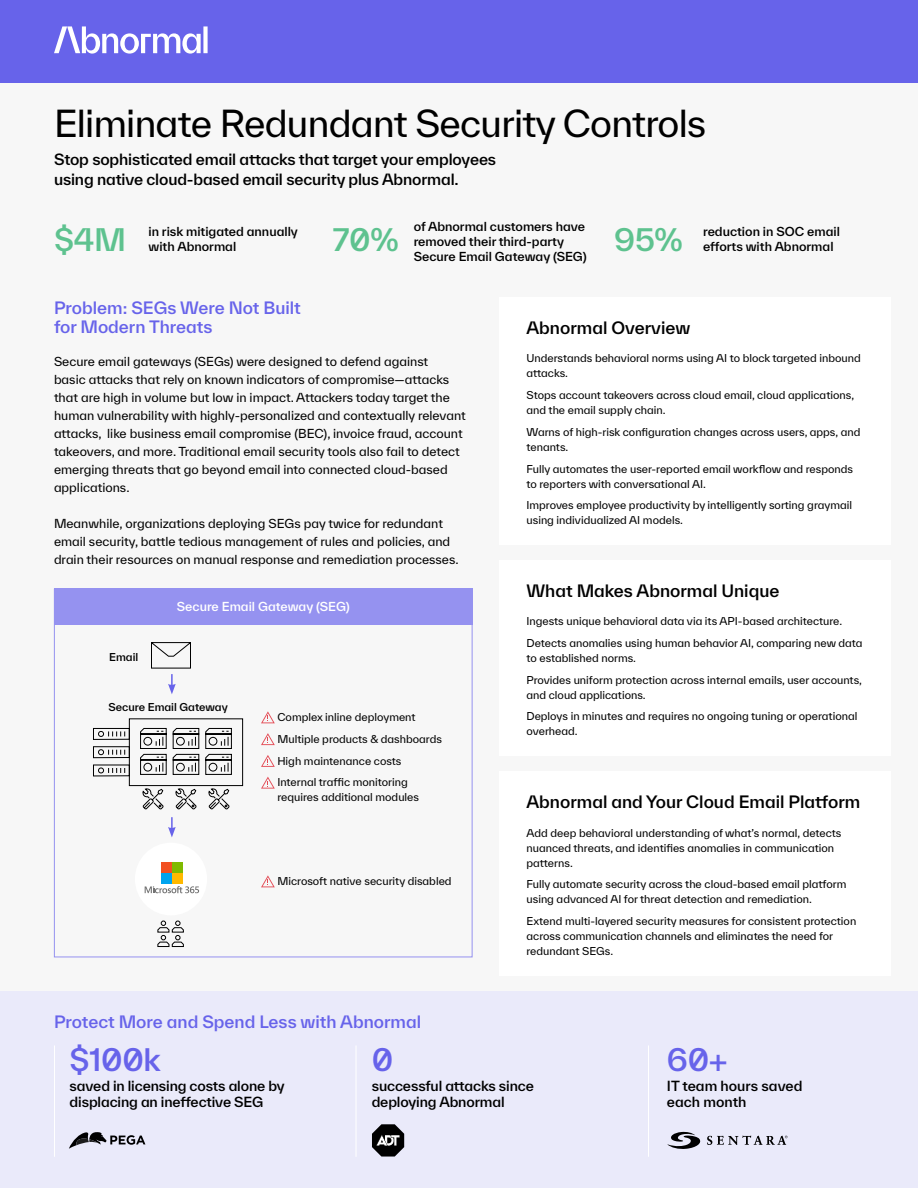
<style>
.page{position:relative;width:918px;height:1188px;background:#f7f7f7}
.page>*{position:absolute;margin:0;border:0;box-sizing:border-box;transform-origin:0 0}
.t1{font:36px "TWK Everett";letter-spacing:-.02em;color:#000}
.t2{font:500 30px "TWK Everett";color:#5ec28f}
.t3{font:500 30px "TWK Everett";letter-spacing:-.01em;color:#6763ea}
.t4{font:500 16.5px/19.8px "TWK Everett";color:#6763ea}
.t5{font:500 16.5px "TWK Everett";color:#000}
.t6{font:500 15px/19.5px "TWK Everett";letter-spacing:-.01em;color:#000}
.t7{font:500 13.5px/16.5px "TWK Everett";letter-spacing:-.01em;color:#000}
.t8{font:12px/18px "TWK Everett";color:#000}
.t9{font:500 12px/15px "TWK Everett";color:#000}
.t10{font:500 12px "TWK Everett";color:#fff}
.t11{font:10.5px/15px "TWK Everett";color:#000}
.t12{font:500 10.5px "TWK Everett";color:#000}
</style>
<div class="page">
<div style="left:0;top:0;width:918px;height:82px;background:#6763ea"></div>
<svg style="left:54px;top:26px;width:154px;height:28px"></svg>
<div style="left:500px;top:297px;width:391px;height:248px;background:#fff"></div>
<svg style="left:261px;top:711px;width:14px;height:12px"></svg>
<svg style="left:261px;top:733px;width:14px;height:12px"></svg>
<svg style="left:261px;top:755px;width:14px;height:12px"></svg>
<svg style="left:261px;top:777px;width:14px;height:12px"></svg>
<svg style="left:261px;top:875px;width:14px;height:12px"></svg>
<div style="left:54px;top:589px;width:418px;height:36px;background:#9592f0"></div>
<div style="left:500px;top:560px;width:391px;height:196px;background:#fff"></div>
<div style="left:500px;top:771px;width:391px;height:204px;background:#fff"></div>
<div style="left:0;top:991px;width:918px;height:197px;background:#eaeafa"></div>
<hr style="left:648px;top:1045px;width:1px;height:112px;background:#fff">
<hr style="left:356px;top:1045px;width:1px;height:112px;background:#fff">
<hr style="left:54px;top:1045px;width:1px;height:112px;background:#fff">
<svg style="left:168px;top:817px;width:8px;height:20px"></svg>
<div style="left:135px;top:843px;width:72px;height:72px;background:#fff;border-radius:50%"></div>
<svg style="left:151px;top:642px;width:40px;height:52px"></svg>
<svg style="left:157px;top:920px;width:27px;height:27px"></svg>
<div style="left:129px;top:718px;width:114px;height:68px;border:1px solid #000"></div>
<svg style="left:140px;top:728px;width:92px;height:47px"></svg>
<svg style="left:93px;top:728px;width:37px;height:12px"></svg>
<svg style="left:93px;top:746px;width:37px;height:12px"></svg>
<svg style="left:93px;top:764px;width:37px;height:13px"></svg>
<svg style="left:142px;top:788px;width:22px;height:22px"></svg>
<svg style="left:175px;top:788px;width:22px;height:22px"></svg>
<svg style="left:208px;top:788px;width:22px;height:22px"></svg>
<div style="left:54px;top:589px;width:418px;height:368px;border:1px solid #9592f0"></div>
<div style="left:161px;top:863px;width:10px;height:10px;background:#f25022"></div>
<div style="left:172px;top:863px;width:10px;height:10px;background:#7fba00"></div>
<div style="left:161px;top:874px;width:10px;height:10px;background:#00a4ef"></div>
<div style="left:172px;top:874px;width:10px;height:10px;background:#ffb900"></div>
<svg style="left:145px;top:886px;width:54px;height:7px"></svg>
<svg style="left:372px;top:1124px;width:32px;height:33px"></svg>
<svg style="left:69px;top:1132px;width:76px;height:17px"></svg>
<svg style="left:667px;top:1132px;width:121px;height:17px"></svg>
<h1 class="t1" style="left:54px;top:99px;width:654px">Eliminate Redundant Security Controls</h1>
<h3 class="t6" style="left:54px;top:149px;width:444px">Stop sophisticated email attacks that target your employees using native cloud-based email security plus Abnormal.</h3>
<p class="t9" style="left:148px;top:224px;width:151px">in risk mitigated annually with Abnormal</p>
<p class="t9" style="left:414px;top:219px;width:174px">of Abnormal customers have removed their third-party<br>Secure Email Gateway (SEG)</p>
<p class="t9" style="left:703px;top:224px;width:138px">reduction in SOC email</p>
<h2 class="t2" style="left:54px;top:219px;width:74px">$4M</h2>
<h2 class="t2" style="left:333px;top:219px;width:67px">70%</h2>
<h2 class="t2" style="left:614px;top:219px;width:70px">95%</h2>
<p class="t9" style="left:703px;top:239px;width:132px">efforts with Abnormal</p>
<h3 class="t4" style="left:54px;top:297px;width:248px">Problem: SEGs Were Not Built for Modern Threats</h3>
<p class="t8" style="left:54px;top:353px;width:413px">Secure email gateways (SEGs) were designed to defend against<br>basic attacks that rely on known indicators of compromise—attacks that are high in volume but low in impact. Attackers today target the human vulnerability with highly-personalized and contextually relevant attacks, like business email compromise (BEC), invoice fraud, account takeovers, and more. Traditional email security tools also fail to detect emerging threats that go beyond email into connected cloud-based applications.</p>
<p class="t8" style="left:54px;top:515px;width:406px">Meanwhile, organizations deploying SEGs pay twice for redundant email security, battle tedious management of rules and policies, and drain their resources on manual response and remediation processes.</p>
<p class="t12" style="left:109px;top:649px;width:31px">Email</p>
<p class="t10" style="left:177px;top:598px;width:174px">Secure Email Gateway (SEG)</p>
<p class="t12" style="left:108px;top:699px;width:121px">Secure Email Gateway</p>
<p class="t11" style="left:277px;top:706px;width:166px;line-height:21.8px">Complex inline deployment<br>Multiple products &amp; dashboards<br>High maintenance costs<br>Internal traffic monitoring</p>
<p class="t11" style="left:277px;top:790px;width:143px">requires additional modules</p>
<p class="t11" style="left:277px;top:874px;width:176px">Microsoft native security disabled</p>
<h3 class="t4" style="left:54px;top:1011px;width:369px">Protect More and Spend Less with Abnormal</h3>
<h3 class="t5" style="left:526px;top:316px;width:165px">Abnormal Overview</h3>
<p class="t11" style="left:526px;top:351px;width:336px">Understands behavioral norms using AI to block targeted inbound attacks.</p>
<p class="t11" style="left:526px;top:388px;width:329px">Stops account takeovers across cloud email, cloud applications, and the email supply chain.</p>
<p class="t11" style="left:526px;top:424px;width:335px">Warns of high-risk configuration changes across users, apps, and tenants.</p>
<p class="t11" style="left:526px;top:461px;width:328px">Fully automates the user-reported email workflow and responds to reporters with conversational AI.</p>
<p class="t11" style="left:526px;top:498px;width:327px">Improves employee productivity by intelligently sorting graymail using individualized AI models.</p>
<h3 class="t5" style="left:526px;top:579px;width:254px">What Makes Abnormal Unique</h3>
<p class="t11" style="left:526px;top:610px;width:338px;line-height:21.8px">Ingests unique behavioral data via its API-based architecture.<br>Detects anomalies using human behavior AI, comparing new data</p>
<p class="t11" style="left:526px;top:647px;width:337px;line-height:21.8px">to established norms.<br>Provides uniform protection across internal emails, user accounts,</p>
<p class="t11" style="left:526px;top:684px;width:332px;line-height:21.8px">and cloud applications.<br>Deploys in minutes and requires no ongoing tuning or operational</p>
<p class="t11" style="left:526px;top:724px;width:53px">overhead.</p>
<h3 class="t5" style="left:526px;top:790px;width:335px">Abnormal and Your Cloud Email Platform</h3>
<p class="t11" style="left:526px;top:825px;width:317px">Add deep behavioral understanding of what’s normal, detects nuanced threats, and identifies anomalies in communication patterns.</p>
<p class="t11" style="left:526px;top:877px;width:322px">Fully automate security across the cloud-based email platform using advanced AI for threat detection and remediation.</p>
<p class="t11" style="left:526px;top:914px;width:331px">Extend multi-layered security measures for consistent protection across communication channels and eliminates the need for redundant SEGs.</p>
<h2 class="t3" style="left:70px;top:1039px;width:93px">$100k</h2>
<p class="t7" style="left:70px;top:1077px;width:217px">saved in licensing costs alone by displacing an ineffective SEG</p>
<h2 class="t3" style="left:372px;top:1039px;width:23px">0</h2>
<h2 class="t3" style="left:667px;top:1039px;width:62px">60+</h2>
<p class="t7" style="left:372px;top:1077px;width:164px">successful attacks since deploying Abnormal</p>
<p class="t7" style="left:667px;top:1077px;width:137px">IT team hours saved each month</p>
</div>
